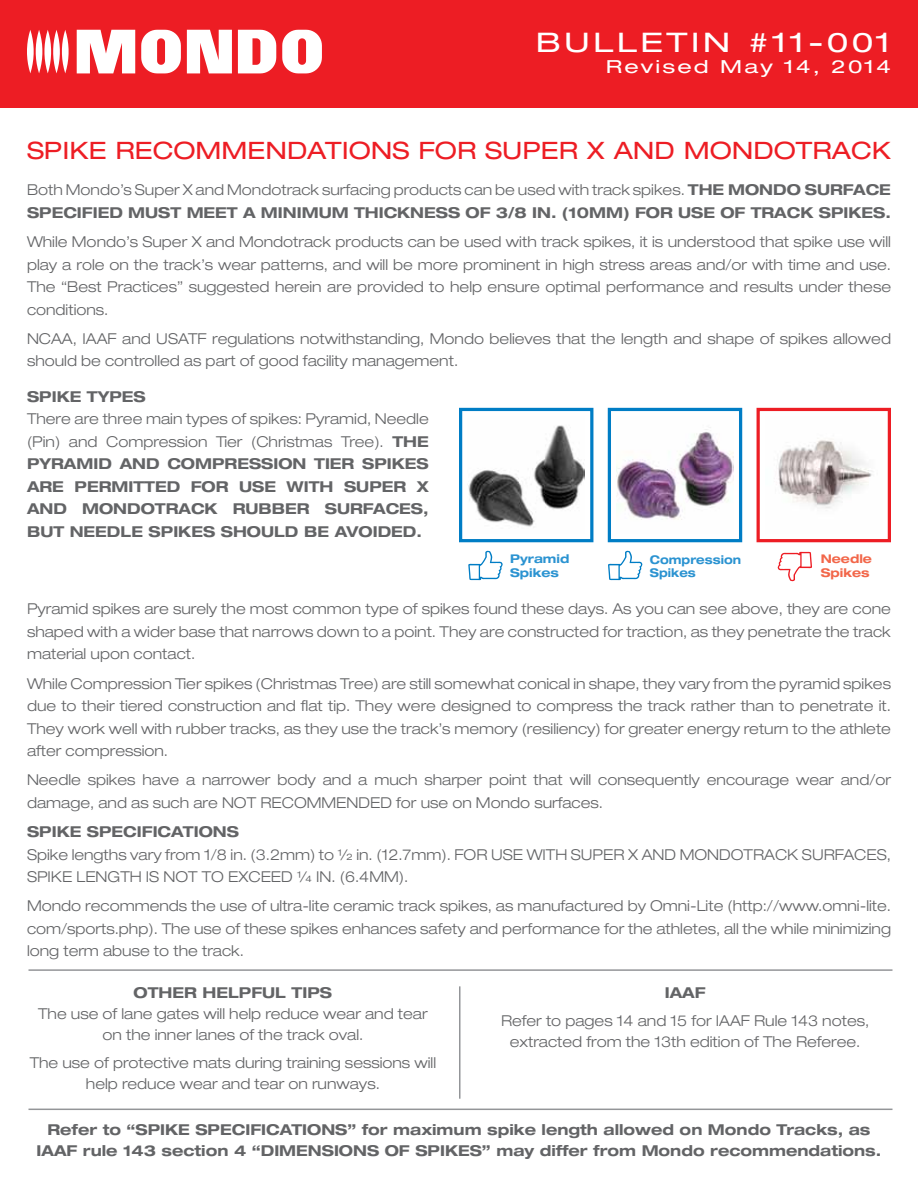
<style>
.page{position:relative;width:918px;height:1188px;background:#fff}
.page>*{position:absolute;margin:0;border:0;box-sizing:border-box;transform-origin:0 0}
.t1{font:expanded 27px "Helvetica Neue";letter-spacing:.1em;color:#fff;scale:1.2 1}
.t2{font:expanded 24px "Helvetica Neue";color:#ed1d24;scale:1.06 1}
.t3{font:expanded 18px "Helvetica Neue";letter-spacing:.1em;color:#fff;scale:1.2 1}
.t4{font:300 expanded 15px/22.5px "Helvetica Neue";color:#636466;text-align:justify}
.t5{font:700 expanded 15px/22.5px "Helvetica Neue";color:#636466}
.t6{font:700 expanded 12px/13.5px "Helvetica Neue";color:#2b93d1;scale:.94 1}
.t7{font:700 expanded 12px/13.5px "Helvetica Neue";color:#2b93d1}
.t8{font:700 expanded 12px/13.5px "Helvetica Neue";color:#f26649}
.s1{font-weight:300}
</style>
<div class="page">
<div style="left:0;top:0;width:918px;height:108px;background:#ed1d24"></div>
<svg style="left:27px;top:30px;width:295px;height:43px"></svg>
<img style="left:468px;top:425px;width:117px;height:102px">
<div style="left:459px;top:408px;width:134px;height:134px;border:3px solid #007dc5"></div>
<img style="left:617px;top:427px;width:116px;height:93px">
<div style="left:608px;top:408px;width:134px;height:134px;border:3px solid #007dc5"></div>
<img style="left:778px;top:440px;width:95px;height:68px">
<div style="left:757px;top:408px;width:134px;height:134px;border:3px solid #ed1d24"></div>
<svg style="left:468px;top:551px;width:35px;height:29px"></svg>
<svg style="left:608px;top:551px;width:35px;height:29px"></svg>
<svg style="left:777px;top:552px;width:35px;height:29px"></svg>
<hr style="left:459px;top:986px;width:1px;height:113px;background:#939598">
<hr style="left:28px;top:1109px;width:864px;height:1px;background:#939598">
<hr style="left:28px;top:969px;width:864px;height:2px;background:#939598">
<h1 class="t1" style="left:536px;top:26px;width:298px">BULLETIN #11-001</h1>
<p class="t3" style="left:606px;top:56px;width:239px">Revised May 14, 2014</p>
<h2 class="t2" style="left:27px;top:136px;width:817px">SPIKE RECOMMENDATIONS FOR SUPER X AND MONDOTRACK</h2>
<p class="t5" style="left:27px;top:178px;width:866px"><span class="s1">Both Mondo’s Super X and Mondotrack surfacing products can be used with track spikes.</span> THE MONDO SURFACE<br>SPECIFIED MUST MEET A MINIMUM THICKNESS OF 3/8 IN. (10MM) FOR USE OF TRACK SPIKES.</p>
<p class="t4" style="left:27px;top:230px;width:866px">While Mondo’s Super X and Mondotrack products can be used with track spikes, it is understood that spike use will play a role on the track’s wear patterns, and will be more prominent in high stress areas and/or with time and use.<br>The “Best Practices” suggested herein are provided to help ensure optimal performance and results under these conditions.</p>
<p class="t4" style="left:27px;top:327px;width:866px">NCAA, IAAF and USATF regulations notwithstanding, Mondo believes that the length and shape of spikes allowed should be controlled as part of good facility management.</p>
<p class="t5" style="left:27px;top:385px;width:120px">SPIKE TYPES</p>
<p class="t5" style="left:27px;top:407px;width:403px;text-align:justify"><span class="s1">There are three main types of spikes: Pyramid, Needle (Pin) and Compression Tier (Christmas Tree).</span> THE PYRAMID AND COMPRESSION TIER SPIKES ARE PERMITTED FOR USE WITH SUPER X AND MONDOTRACK RUBBER SURFACES, BUT NEEDLE SPIKES SHOULD BE AVOIDED.</p>
<p class="t7" style="left:510px;top:552px;width:61px">Pyramid<br>Spikes</p>
<p class="t6" style="left:650px;top:553px;width:99px">Compression<br>Spikes</p>
<p class="t8" style="left:821px;top:552px;width:53px">Needle<br>Spikes</p>
<p class="t4" style="left:27px;top:598px;width:865px">Pyramid spikes are surely the most common type of spikes found these days. As you can see above, they are cone shaped with a wider base that narrows down to a point. They are constructed for traction, as they penetrate the track material upon contact.</p>
<p class="t4" style="left:27px;top:672px;width:866px">While Compression Tier spikes (Christmas Tree) are still somewhat conical in shape, they vary from the pyramid spikes due to their tiered construction and flat tip. They were designed to compress the track rather than to penetrate it.<br>They work well with rubber tracks, as they use the track’s memory (resiliency) for greater energy return to the athlete after compression.</p>
<p class="t4" style="left:27px;top:769px;width:866px">Needle spikes have a narrower body and a much sharper point that will consequently encourage wear and/or damage, and as such are NOT RECOMMENDED for use on Mondo surfaces.</p>
<p class="t5" style="left:27px;top:820px;width:214px">SPIKE SPECIFICATIONS</p>
<p class="t4" style="left:27px;top:843px;width:865px">Spike lengths vary from 1/8 in. (3.2mm) to ½ in. (12.7mm). FOR USE WITH SUPER X AND MONDOTRACK SURFACES,<br>SPIKE LENGTH IS NOT TO EXCEED ¼ IN. (6.4MM).</p>
<p class="t4" style="left:27px;top:895px;width:866px">Mondo recommends the use of ultra-lite ceramic track spikes, as manufactured by Omni-Lite (http://www.omni-lite. com/sports.php). The use of these spikes enhances safety and performance for the athletes, all the while minimizing long term abuse to the track.</p>
<p class="t5" style="left:134px;top:981px;width:200px">OTHER HELPFUL TIPS</p>
<p class="t4" style="left:38px;top:1003px;width:391px;line-height:21px;text-align:center">The use of lane gates will help reduce wear and tear on the inner lanes of the track oval.</p>
<p class="t4" style="left:30px;top:1052px;width:408px;line-height:21px;text-align:center">The use of protective mats during training sessions will help reduce wear and tear on runways.</p>
<p class="t5" style="left:665px;top:981px;width:42px">IAAF</p>
<p class="t4" style="left:501px;top:1010px;width:370px;line-height:21px;text-align:center">Refer to pages 14 and 15 for IAAF Rule 143 notes, extracted from the 13th edition of The Referee.</p>
<p class="t5" style="left:37px;top:1119px;width:846px;line-height:21px;text-align:center">Refer to “SPIKE SPECIFICATIONS” for maximum spike length allowed on Mondo Tracks, as<br>IAAF rule 143 section 4 “DIMENSIONS OF SPIKES” may differ from Mondo recommendations.</p>
</div>
